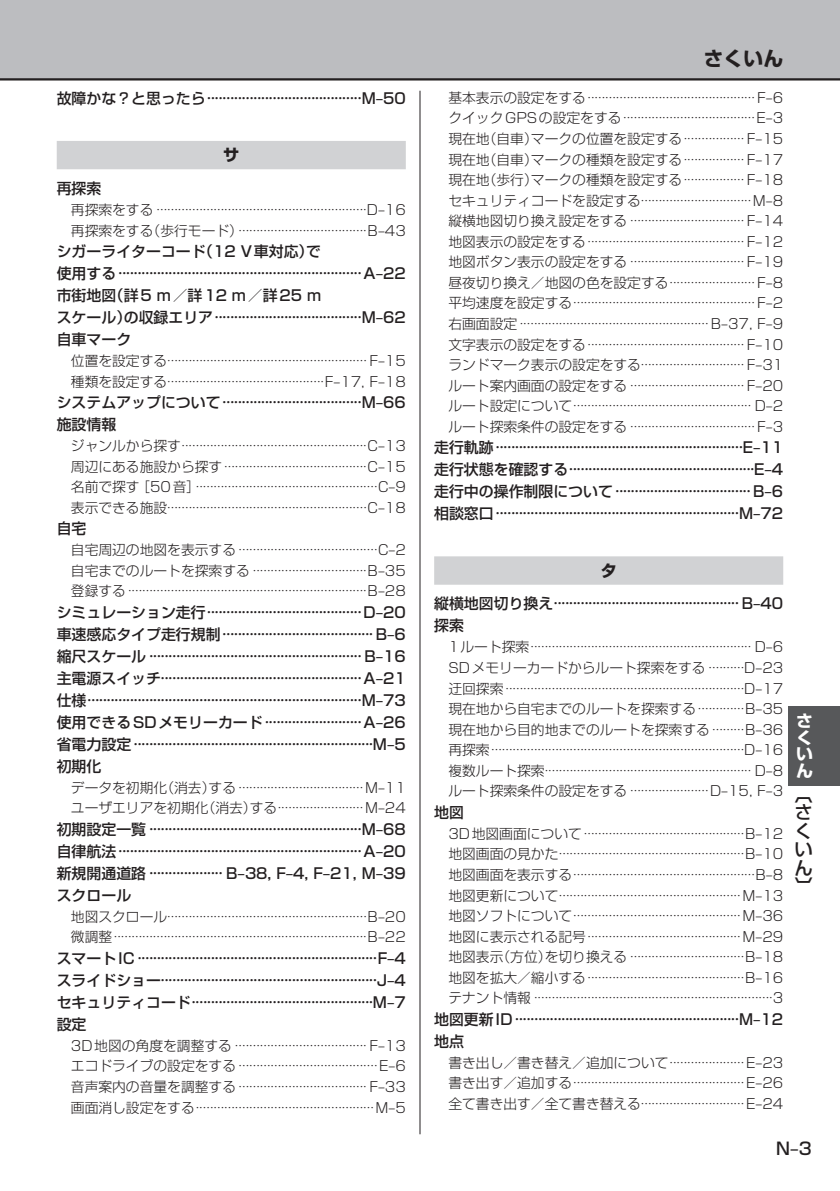
<style>
.page{position:relative;width:840px;height:1191px;background:#fff}
.page>*{position:absolute;margin:0;border:0;box-sizing:border-box;transform-origin:0 0}
.t1{font:19.8px "Shin Go Pro Bold 90 msp RKSJ V";color:#231f20}
.t2{font:18.4px/18.4px "Shin Go Pro Medium 90 msp RKSJ H";color:#231f20}
.t3{font:17px "Shin Go Pro Medium 90 msp RKSJ H";color:#231f20}
.t4{font:16.4px/16.4px "Shin Go Pro Bold 90 msp RKSJ V";color:#fff;text-align:justify}
.t5{font:16.2px "Shin Go Pro Bold 90 msp RKSJ V";color:#231f20}
.t6{font:14.8px/22px "Shin Go Pro Medium 90 msp RKSJ H";color:#231f20}
.t7{font:13.8px/20.6px "Shin Go Pro Light 90 msp RKSJ H";color:#231f20;text-align:justify}
</style>
<div class="page">
<div style="left:0;top:0;width:839px;height:79px;background:#bcbdc0"></div>
<hr style="left:0;top:78px;width:839px;height:2px;background:#231f20">
<div style="left:788px;top:706px;width:51px;height:79px;background:#57585a"></div>
<div style="left:57px;top:141px;width:348px;height:28px;background:#d1d2d4"></div>
<div style="left:434px;top:556px;width:348px;height:28px;background:#d1d2d4"></div>
<hr style="left:419px;top:91px;width:1px;height:1043px;background:#231f20">
<p class="t6" style="left:57px;top:89px;width:350px">故障かな？と思ったら ········································M‒50</p>
<p class="t5" style="left:223px;top:149px;width:18px">サ</p>
<p class="t6" style="left:57px;top:179px;width:46px">再探索</p>
<p class="t7" style="left:71px;top:201px;width:336px">再探索をする ···························································D‒16再探索をする（歩行モード）····································B‒43</p>
<p class="t6" style="left:57px;top:242px;width:350px">シガーライターコード（12 V車対応）で<br>使用する ·······························································A‒22市街地図（詳5 m／詳12 m／詳25 m<br>スケール）の収録エリア ······································M‒62自車マーク</p>
<p class="t7" style="left:71px;top:352px;width:336px">位置を設定する························································ F‒15種類を設定する············································F‒17, F‒18</p>
<p class="t6" style="left:57px;top:393px;width:350px">システムアップについて ····································M‒66施設情報</p>
<p class="t7" style="left:71px;top:437px;width:336px">ジャンルから探す ····················································C‒13周辺にある施設から探す ········································C‒15名前で探す［50音］···················································C‒9表示できる施設························································C‒18</p>
<p class="t6" style="left:57px;top:520px;width:31px">自宅</p>
<p class="t7" style="left:71px;top:541px;width:336px">自宅周辺の地図を表示する ·······································C‒2自宅までのルートを探索する ································B‒35登録する ···································································B‒28</p>
<p class="t6" style="left:57px;top:603px;width:350px;text-align:justify">シミュレーション走行 ········································D‒20車速感応タイプ走行規制 ······································· B‒6縮尺スケール ······················································· B‒16主電源スイッチ····················································A‒21仕様 ·······································································M‒73使用できるSDメモリーカード ·························A‒26省電力設定 ······························································M‒5初期化</p>
<p class="t7" style="left:71px;top:779px;width:336px">データを初期化（消去）する ···································M‒11ユーザエリアを初期化（消去）する ························M‒24</p>
<p class="t6" style="left:57px;top:820px;width:350px;text-align:justify">初期設定一覧 ·······················································M‒68自律航法 ·······························································A‒20新規開通道路 ··················· B‒38, F‒4, F‒21, M‒39スクロール</p>
<p class="t7" style="left:71px;top:908px;width:336px">地図スクロール························································B‒20微調整 ·······································································B‒22</p>
<p class="t6" style="left:57px;top:949px;width:350px;text-align:justify">スマートIC ······························································F‒4スライドショー························································J‒4セキュリティコード ···············································M‒7設定</p>
<p class="t7" style="left:71px;top:1037px;width:336px">3D地図の角度を調整する ····································· F‒13エコドライブの設定をする ·······································E‒6音声案内の音量を調整する ···································· F‒33画面消し設定をする ··················································M‒5</p>
<h1 class="t1" style="left:703px;top:51px;width:81px">さくいん</h1>
<p class="t7" style="left:448px;top:89px;width:336px">基本表示の設定をする ··············································· F‒6クイックGPSの設定をする ·····································E‒3現在地（自車）マークの位置を設定する ················· F‒15現在地（自車）マークの種類を設定する ················· F‒17現在地（歩行）マークの種類を設定する ················· F‒18セキュリティコードを設定する·······························M‒8縦横地図切り換え設定をする ································ F‒14地図表示の設定をする ············································ F‒12地図ボタン表示の設定をする ································ F‒19昼夜切り換え／地図の色を設定する ························ F‒8平均速度を設定する ··················································· F‒2右画面設定 ····················································· B‒37, F‒9文字表示の設定をする ············································ F‒10ランドマーク表示の設定をする····························· F‒31ルート案内画面の設定をする ································ F‒20ルート設定について ·················································· D‒2ルート探索条件の設定をする ··································· F‒3</p>
<p class="t6" style="left:434px;top:439px;width:350px;text-align:justify">走行軌跡 ································································E‒11走行状態を確認する ················································E‒4走行中の操作制限について ··································· B‒6相談窓口 ·······························································M‒72</p>
<p class="t5" style="left:600px;top:564px;width:18px">タ</p>
<p class="t6" style="left:434px;top:595px;width:350px">縦横地図切り換え ················································ B‒40探索</p>
<p class="t7" style="left:448px;top:639px;width:336px">1ルート探索 ······························································ D‒6<br>SDメモリーカードからルート探索をする ··········D‒23迂回探索 ···································································D‒17現在地から自宅までのルートを探索する ·············B‒35現在地から目的地までのルートを探索する ·········B‒36再探索 ·······································································D‒16複数ルート探索·························································· D‒8ルート探索条件の設定をする ······················D‒15, F‒3</p>
<p class="t6" style="left:434px;top:803px;width:31px">地図</p>
<p class="t7" style="left:448px;top:825px;width:336px">3D地図画面について ·············································B‒12地図画面の見かた ····················································B‒10地図画面を表示する ···················································B‒8地図更新について ···················································M‒13地図ソフトについて ···············································M‒36地図に表示される記号 ···········································M‒29地図表示（方位）を切り換える ································B‒18地図を拡大／縮小する ············································B‒16テナント情報 ···································································3</p>
<p class="t6" style="left:434px;top:1010px;width:350px">地図更新ID ··························································M‒12地点</p>
<p class="t7" style="left:448px;top:1054px;width:336px">書き出し／書き替え／追加について ·····················E‒23書き出す／追加する ················································E‒26全て書き出す／全て書き替える·····························E‒24</p>
<p class="t4" style="left:795px;top:715px;width:18px">さくいん</p>
<h2 class="t2" style="left:794px;top:787px;width:19px">〔さくいん〕</h2>
<p class="t3" style="left:775px;top:1142px;width:37px">N‒3</p>
</div>
